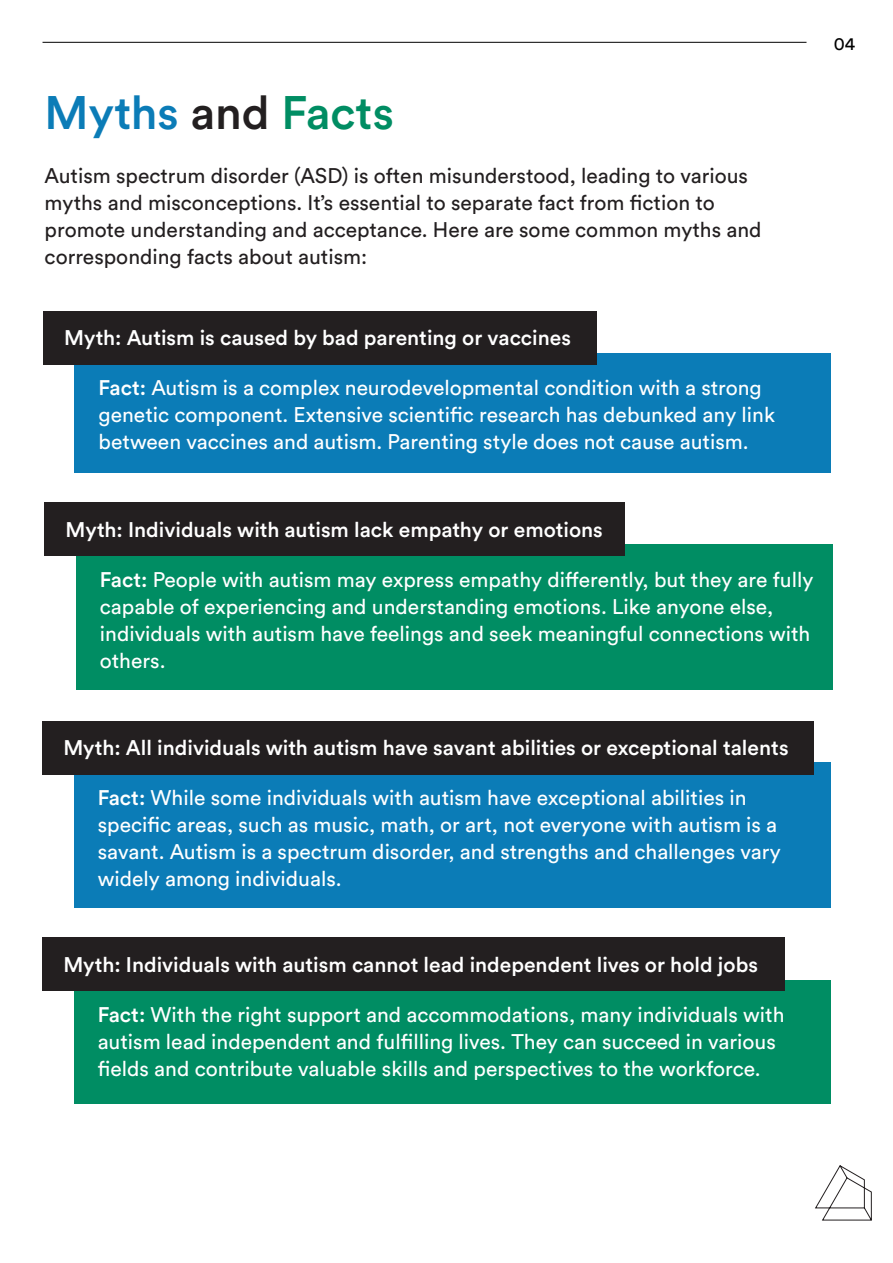
<style>
.page{position:relative;width:893px;height:1263px;background:#fff}
.page>*{position:absolute;margin:0;border:0;box-sizing:border-box;transform-origin:0 0}
.t1{font:500 46.5px "Circular Std";color:#0b7cb7}
.t2{font:21px/27px "Circular Std";color:#fff}
.t3{font:500 21px "Circular Std";color:#fff}
.t4{font:21px/27px "Circular Std";color:#231f20}
.t5{font:18px "Circular Std";color:#000}
.s1{color:#231f20}
.s2{color:#008d63}
.s3{font-weight:500}
</style>
<div class="page">
<div style="left:74px;top:353px;width:757px;height:120px;background:#0b7cb7"></div>
<svg style="left:815px;top:1165px;width:57px;height:56px"></svg>
<hr style="left:43px;top:42px;width:763px;height:1px;background:#000">
<div style="left:43px;top:311px;width:554px;height:53px;background:#231f20"></div>
<div style="left:76px;top:545px;width:757px;height:145px;background:#008d63"></div>
<div style="left:45px;top:502px;width:580px;height:54px;background:#231f20"></div>
<div style="left:74px;top:763px;width:756px;height:145px;background:#0b7cb7"></div>
<div style="left:43px;top:721px;width:771px;height:53px;background:#231f20"></div>
<div style="left:74px;top:980px;width:756px;height:123px;background:#008d63"></div>
<div style="left:43px;top:938px;width:742px;height:53px;background:#231f20"></div>
<p class="t1" style="left:45px;top:84px;width:351px">Myths <span class="s1">and</span> <span class="s2">Facts</span></p>
<p class="t4" style="left:45px;top:162px;width:718px">Autism spectrum disorder (ASD) is often misunderstood, leading to various myths and misconceptions. It’s essential to separate fact from fiction to promote understanding and acceptance. Here are some common myths and corresponding facts about autism:</p>
<p class="t3" style="left:64px;top:324px;width:508px">Myth: Autism is caused by bad parenting or vaccines</p>
<p class="t2" style="left:99px;top:374px;width:678px"><span class="s3">Fact:</span> Autism is a complex neurodevelopmental condition with a strong genetic component. Extensive scientific research has debunked any link between vaccines and autism. Parenting style does not cause autism.</p>
<p class="t5" style="left:834px;top:33px;width:23px">04</p>
<p class="t3" style="left:65px;top:516px;width:539px">Myth: Individuals with autism lack empathy or emotions</p>
<p class="t2" style="left:100px;top:566px;width:715px"><span class="s3">Fact:</span> People with autism may express empathy differently, but they are fully capable of experiencing and understanding emotions. Like anyone else, individuals with autism have feelings and seek meaningful connections with others.</p>
<p class="t3" style="left:63px;top:734px;width:727px">Myth: All individuals with autism have savant abilities or exceptional talents</p>
<p class="t2" style="left:98px;top:784px;width:684px"><span class="s3">Fact:</span> While some individuals with autism have exceptional abilities in specific areas, such as music, math, or art, not everyone with autism is a savant. Autism is a spectrum disorder, and strengths and challenges vary widely among individuals.</p>
<p class="t3" style="left:63px;top:951px;width:696px">Myth: Individuals with autism cannot lead independent lives or hold jobs</p>
<p class="t2" style="left:98px;top:1001px;width:688px"><span class="s3">Fact:</span> With the right support and accommodations, many individuals with autism lead independent and fulfilling lives. They can succeed in various fields and contribute valuable skills and perspectives to the workforce.</p>
</div>
